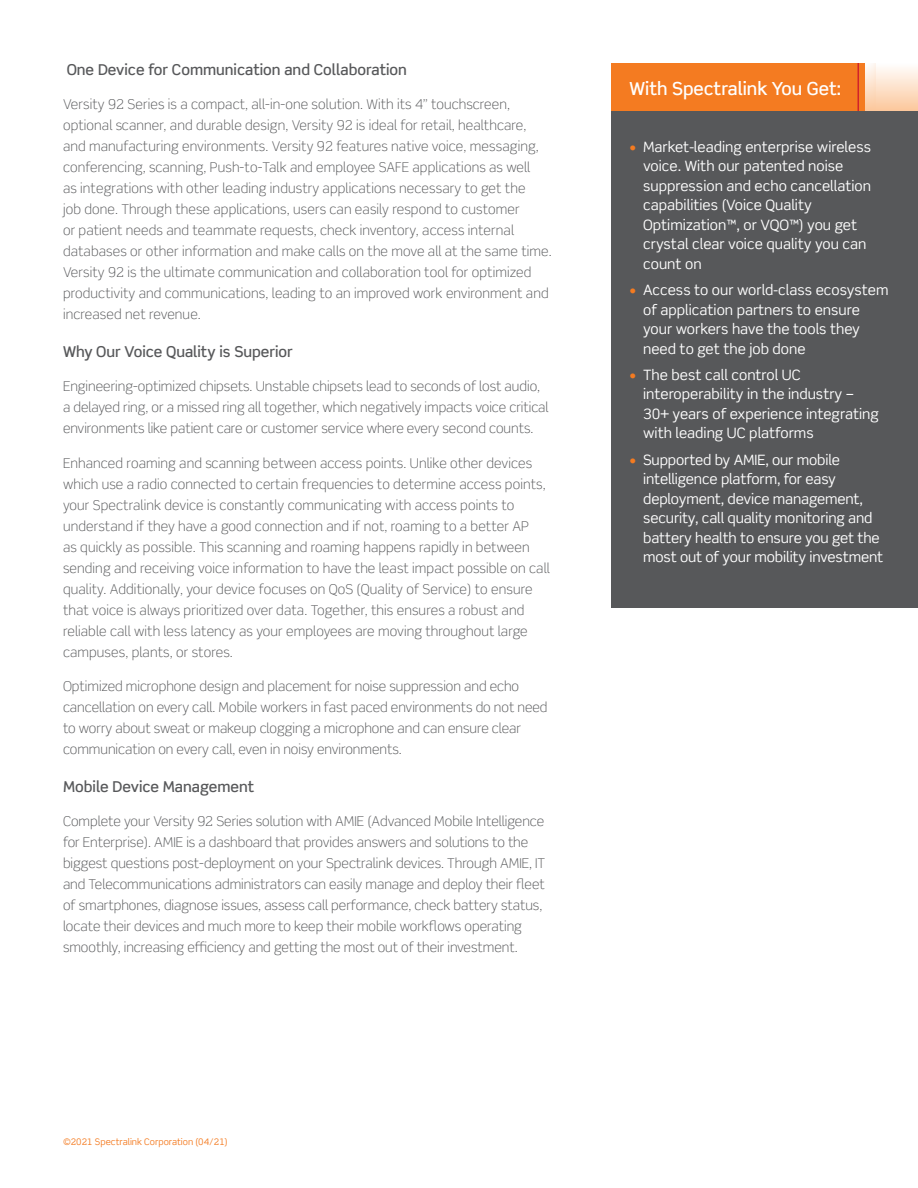
<style>
.page{position:relative;width:918px;height:1188px;background:#fff}
.page>*{position:absolute;margin:0;border:0;box-sizing:border-box;transform-origin:0 0}
.t1{font:500 18px "Scene Std";color:#fff}
.Body{font:500 15px "Scene Std";color:#57585a}
.t2{font:14.25px/19.5px "Scene Std";color:#fff}
.Body-2{font:300 13.5px/21px "Scene Std";letter-spacing:.01em;color:#57585a}
.t3{font:9px "Scene Std";color:#f47b21}
.s1{color:#f47b21}
</style>
<div class="page">
<div style="left:611px;top:63px;width:265px;height:49px;background:#f47b21"></div>
<div style="left:866px;top:63px;width:52px;height:49px;background:linear-gradient(to bottom,#fefdfd,#fcc69a)"></div>
<hr style="left:858px;top:63px;width:1px;height:49px;background:#d1232a">
<div style="left:611px;top:112px;width:307px;height:496px;background:#57585a"></div>
<p class="Body" style="left:67px;top:60px;width:342px">One Device for Communication and Collaboration</p>
<p class="Body-2" style="left:63px;top:94px;width:490px">Versity 92 Series is a compact, all-in-one solution. With its 4” touchscreen, optional scanner, and durable design, Versity 92 is ideal for retail, healthcare, and manufacturing environments. Versity 92 features native voice, messaging, conferencing, scanning, Push-to-Talk and employee SAFE applications as well<br>as integrations with other leading industry applications necessary to get the<br>job done. Through these applications, users can easily respond to customer<br>or patient needs and teammate requests, check inventory, access internal databases or other information and make calls on the move all at the same time.<br>Versity 92 is the ultimate communication and collaboration tool for optimized productivity and communications, leading to an improved work environment and increased net revenue.</p>
<p class="Body" style="left:63px;top:342px;width:231px">Why Our Voice Quality is Superior</p>
<p class="Body-2" style="left:63px;top:376px;width:487px">Engineering-optimized chipsets. Unstable chipsets lead to seconds of lost audio, a delayed ring, or a missed ring all together, which negatively impacts voice critical environments like patient care or customer service where every second counts.</p>
<p class="Body-2" style="left:63px;top:452px;width:488px">Enhanced roaming and scanning between access points. Unlike other devices which use a radio connected to certain frequencies to determine access points, your Spectralink device is constantly communicating with access points to understand if they have a good connection and if not, roaming to a better AP<br>as quickly as possible. This scanning and roaming happens rapidly in between sending and receiving voice information to have the least impact possible on call quality. Additionally, your device focuses on QoS (Quality of Service) to ensure that voice is always prioritized over data. Together, this ensures a robust and reliable call with less latency as your employees are moving throughout large campuses, plants, or stores.</p>
<p class="Body-2" style="left:63px;top:676px;width:486px">Optimized microphone design and placement for noise suppression and echo cancellation on every call. Mobile workers in fast paced environments do not need to worry about sweat or makeup clogging a microphone and can ensure clear communication on every call, even in noisy environments.</p>
<p class="Body" style="left:63px;top:777px;width:193px">Mobile Device Management</p>
<p class="Body-2" style="left:63px;top:811px;width:484px">Complete your Versity 92 Series solution with AMIE (Advanced Mobile Intelligence for Enterprise). AMIE is a dashboard that provides answers and solutions to the biggest questions post-deployment on your Spectralink devices. Through AMIE, IT and Telecommunications administrators can easily manage and deploy their fleet of smartphones, diagnose issues, assess call performance, check battery status, locate their devices and much more to keep their mobile workflows operating smoothly, increasing efficiency and getting the most out of their investment.</p>
<p class="t3" style="left:63px;top:1136px;width:166px">©2021 Spectralink Corporation (04/21)</p>
<h3 class="t1" style="left:630px;top:77px;width:213px">With Spectralink You Get:</h3>
<p class="t2" style="left:643px;top:137px;width:230px;text-indent:-14px"><span class="s1">•</span> Market-leading enterprise wireless voice. With our patented noise suppression and echo cancellation capabilities (Voice Quality<br>Optimization™, or VQO™) you get crystal clear voice quality you can count on</p>
<p class="t2" style="left:643px;top:280px;width:247px;text-indent:-14px"><span class="s1">•</span> Access to our world-class ecosystem of application partners to ensure your workers have the tools they need to get the job done</p>
<p class="t2" style="left:643px;top:365px;width:237px;text-indent:-14px"><span class="s1">•</span> The best call control UC interoperability in the industry –<br>30+ years of experience integrating with leading UC platforms</p>
<p class="t2" style="left:643px;top:450px;width:242px;text-indent:-14px"><span class="s1">•</span> Supported by AMIE, our mobile intelligence platform, for easy deployment, device management, security, call quality monitoring and battery health to ensure you get the most out of your mobility investment</p>
</div>
